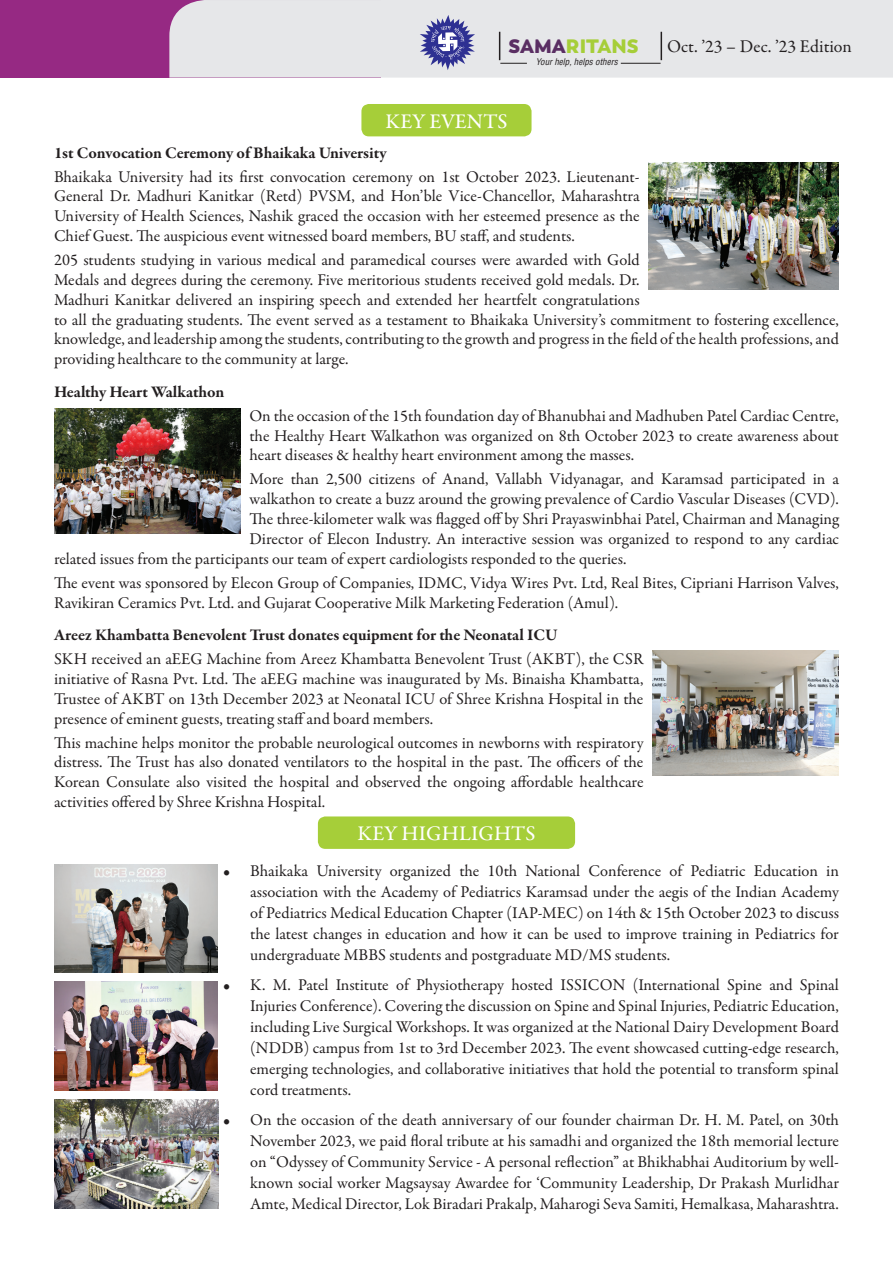
<style>
.page{position:relative;width:893px;height:1263px;background:#fff}
.page>*{position:absolute;margin:0;border:0;box-sizing:border-box;transform-origin:0 0}
.t1{font:500 21px "Garamond Premr Pro";letter-spacing:.01em;color:#fff}
.t2{font:800 19.35px "Boston";color:#a6ce39}
.t3{font:18px "Garamond Premr Pro";color:#231f20}
.t4{font:16.5px/19.8px "Garamond Premr Pro";letter-spacing:-.005em;color:#231f20;text-align:justify}
.t5{font:700 16.5px "Garamond Premr Pro";letter-spacing:-.005em;color:#231f20}
.t6{font:italic condensed 9px "Helvetica LT Std";color:#231f20}
.s1{color:#5a2e63}
</style>
<div class="page">
<div style="left:361px;top:104px;width:170px;height:32px;background:#a6ce39;border-radius:8px"></div>
<div style="left:318px;top:816px;width:257px;height:33px;background:#a6ce39;border-radius:8px"></div>
<div style="left:0;top:0;width:380px;height:78px;background:#962983"></div>
<div style="left:169px;top:0;width:724px;height:78px;background:#e6e7e9"></div>
<svg style="left:420px;top:15px;width:55px;height:55px;background:#9395c3"></svg>
<svg style="left:661px;top:32px;width:1px;height:28px"></svg>
<svg style="left:499px;top:32px;width:28px;height:32px"></svg>
<hr style="left:621px;top:63px;width:40px;height:1px;background:#231f20">
<img style="left:648px;top:163px;width:191px;height:127px">
<img style="left:54px;top:408px;width:187px;height:125px">
<img style="left:652px;top:651px;width:187px;height:124px">
<img style="left:55px;top:864px;width:162px;height:108px">
<img style="left:55px;top:1100px;width:163px;height:109px">
<img style="left:54px;top:982px;width:164px;height:109px">
<p class="t2" style="left:508px;top:34px;width:132px"><span class="s1">SAMA</span>RITANS</p>
<p class="t6" style="left:536px;top:56px;width:83px">Your help, helps others</p>
<p class="t1" style="left:385px;top:109px;width:124px">KEY EVENTS</p>
<p class="t3" style="left:667px;top:35px;width:186px">Oct. ’23 – Dec. ’23 Edition</p>
<p class="t5" style="left:54px;top:142px;width:334px">1st Convocation Ceremony of Bhaikaka University</p>
<p class="t4" style="left:54px;top:167px;width:587px">Bhaikaka University had its first convocation ceremony on 1st October 2023. Lieutenant-General Dr. Madhuri Kanitkar (Retd) PVSM, and Hon’ble Vice-Chancellor, Maharashtra University of Health Sciences, Nashik graced the occasion with her esteemed presence as the Chief Guest. The auspicious event witnessed board members, BU staff, and students.</p>
<p class="t4" style="left:54px;top:250px;width:786px;text-align:left">205 students studying in various medical and paramedical courses were awarded with Gold<br>Medals and degrees during the ceremony. Five meritorious students received gold medals. Dr.<br>Madhuri Kanitkar delivered an inspiring speech and extended her heartfelt congratulations<br>to all the graduating students. The event served as a testament to Bhaikaka University’s commitment to fostering excellence, knowledge, and leadership among the students, contributing to the growth and progress in the field of the health professions, and providing healthcare to the community at large.</p>
<p class="t5" style="left:54px;top:381px;width:172px">Healthy Heart Walkathon</p>
<p class="t4" style="left:249px;top:406px;width:591px">On the occasion of the 15th foundation day of Bhanubhai and Madhuben Patel Cardiac Centre, the Healthy Heart Walkathon was organized on 8th October 2023 to create awareness about heart diseases &amp; healthy heart environment among the masses.</p>
<p class="t4" style="left:249px;top:470px;width:591px">More than 2,500 citizens of Anand, Vallabh Vidyanagar, and Karamsad participated in a</p>
<p class="t4" style="left:249px;top:489px;width:591px">walkathon to create a buzz around the growing prevalence of Cardio Vascular Diseases (CVD).</p>
<p class="t4" style="left:249px;top:509px;width:591px">The three-kilometer walk was flagged off by Shri Prayaswinbhai Patel, Chairman and Managing</p>
<p class="t4" style="left:249px;top:529px;width:591px">Director of Elecon Industry. An interactive session was organized to respond to any cardiac</p>
<p class="t4" style="left:54px;top:549px;width:574px">related issues from the participants our team of expert cardiologists responded to the queries.</p>
<p class="t4" style="left:54px;top:573px;width:786px">The event was sponsored by Elecon Group of Companies, IDMC, Vidya Wires Pvt. Ltd, Real Bites, Cipriani Harrison Valves,<br>Ravikiran Ceramics Pvt. Ltd. and Gujarat Cooperative Milk Marketing Federation (Amul).</p>
<p class="t5" style="left:54px;top:625px;width:505px">Areez Khambatta Benevolent Trust donates equipment for the Neonatal ICU</p>
<p class="t4" style="left:54px;top:649px;width:591px">SKH received an aEEG Machine from Areez Khambatta Benevolent Trust (AKBT), the CSR initiative of Rasna Pvt. Ltd. The aEEG machine was inaugurated by Ms. Binaisha Khambatta, Trustee of AKBT on 13th December 2023 at Neonatal ICU of Shree Krishna Hospital in the presence of eminent guests, treating staff and board members.</p>
<p class="t4" style="left:54px;top:733px;width:591px">This machine helps monitor the probable neurological outcomes in newborns with respiratory distress. The Trust has also donated ventilators to the hospital in the past. The officers of the Korean Consulate also visited the hospital and observed the ongoing affordable healthcare activities offered by Shree Krishna Hospital.</p>
<p class="t1" style="left:358px;top:821px;width:179px">KEY HIGHLIGHTS</p>
<p class="t4" style="left:250px;top:861px;width:590px;line-height:21px;text-indent:-27px">• Bhaikaka University organized the 10th National Conference of Pediatric Education in association with the Academy of Pediatrics Karamsad under the aegis of the Indian Academy of Pediatrics Medical Education Chapter (IAP-MEC) on 14th &amp; 15th October 2023 to discuss the latest changes in education and how it can be used to improve training in Pediatrics for undergraduate MBBS students and postgraduate MD/MS students.</p>
<p class="t4" style="left:250px;top:974px;width:590px;line-height:21px;text-indent:-27px">• K. M. Patel Institute of Physiotherapy hosted ISSICON (International Spine and Spinal Injuries Conference). Covering the discussion on Spine and Spinal Injuries, Pediatric Education, including Live Surgical Workshops. It was organized at the National Dairy Development Board (NDDB) campus from 1st to 3rd December 2023. The event showcased cutting-edge research, emerging technologies, and collaborative initiatives that hold the potential to transform spinal cord treatments.</p>
<p class="t4" style="left:250px;top:1109px;width:590px;line-height:21px;text-indent:-27px">• On the occasion of the death anniversary of our founder chairman Dr. H. M. Patel, on 30th November 2023, we paid floral tribute at his samadhi and organized the 18th memorial lecture on “Odyssey of Community Service - A personal reflection” at Bhikhabhai Auditorium by well&shy;known social worker Magsaysay Awardee for ‘Community Leadership, Dr Prakash Murlidhar Amte, Medical Director, Lok Biradari Prakalp, Maharogi Seva Samiti, Hemalkasa, Maharashtra.</p>
</div>
